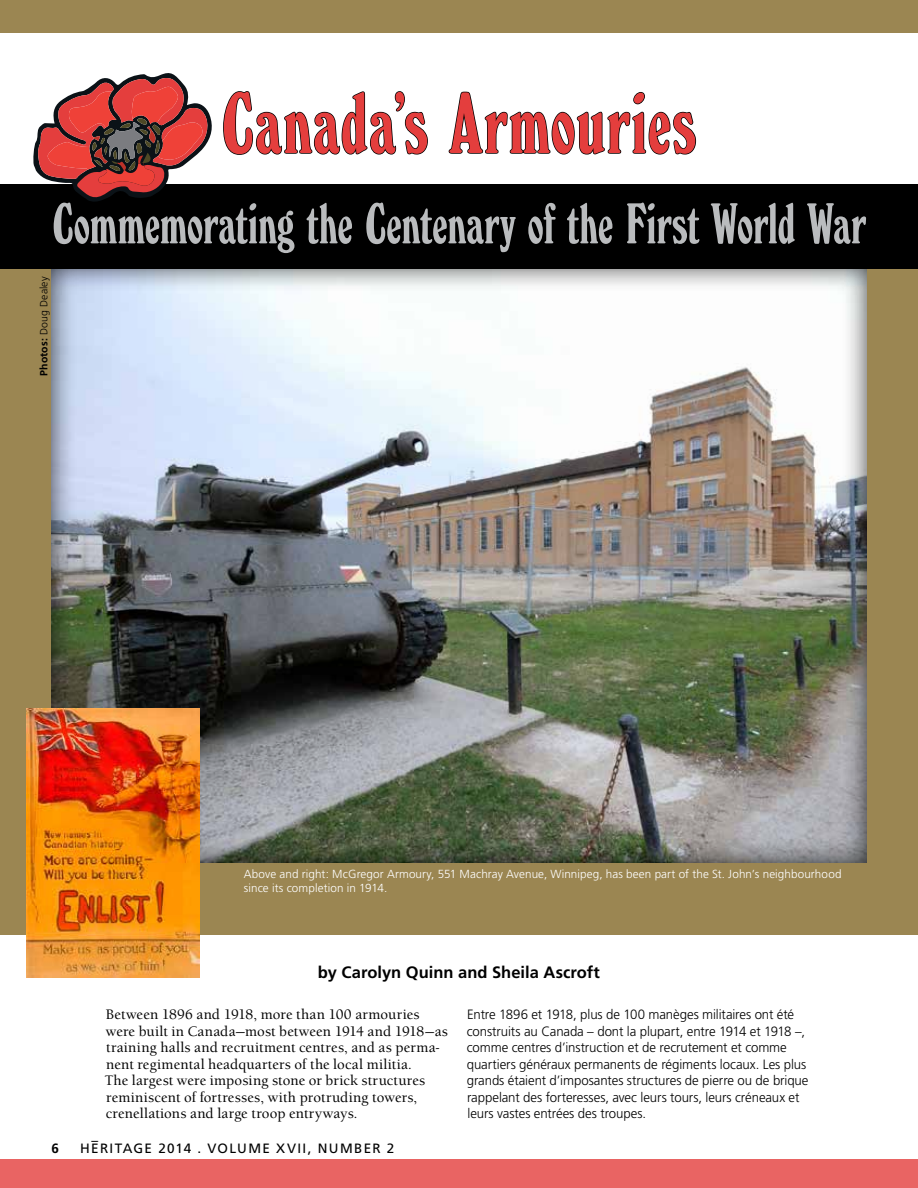
<style>
.page{position:relative;width:918px;height:1188px;background:#fff}
.page>*{position:absolute;margin:0;border:0;box-sizing:border-box;transform-origin:0 0}
.t1{font:90px "Windsor Elongated D";letter-spacing:.025em;color:#e43e3d}
.t2{font:60px "Windsor Elongated D";letter-spacing:.005em;color:#babcbe}
.t3{font:700 16.5px "Frutiger";color:#000}
.t4{font:500 14.25px/16.5px "Berkeley Old Style Itc T";letter-spacing:.01em;color:#000}
.t5{font:300 13.5px/16.5px "Frutiger";letter-spacing:-.005em;color:#000}
.t6{font:13.5px "Frutiger";letter-spacing:.1em;color:#000}
.t7{font:700 13.5px "Frutiger";color:#000}
.t8{font:300 11.7px/13.5px "Frutiger";letter-spacing:.01em;color:#fff}
.t9{font:300 10.5px "Frutiger";letter-spacing:.01em;color:#000}
.s1{font-weight:700}
</style>
<div class="page">
<div style="left:0;top:268px;width:918px;height:667px;background:#9b8652"></div>
<div style="left:51px;top:266px;width:818px;height:597px;background:#000;opacity:.75"></div>
<div style="left:0;top:184px;width:918px;height:84px;background:#000"></div>
<svg style="left:223px;top:91px;width:205px;height:64px"></svg>
<svg style="left:448px;top:91px;width:249px;height:64px"></svg>
<svg style="left:33px;top:73px;width:179px;height:129px"></svg>
<img style="left:27px;top:708px;width:172px;height:270px">
<div style="left:0;top:0;width:918px;height:32px;background:#9b8652"></div>
<div style="left:0;top:1160px;width:918px;height:28px;background:#e96463"></div>
<h1 class="t1" style="left:222px;top:74px;width:475px">Canada’s Armouries</h1>
<h2 class="t2" style="left:52px;top:191px;width:815px">Commemorating the Centenary of the First World War</h2>
<p class="t9" style="left:38px;top:376px;width:101px;rotate:-90deg"><span class="s1">Photos:</span> Doug Dealey</p>
<p class="t8" style="left:244px;top:867px;width:599px">Above and right: McGregor Armoury, 551 Machray Avenue, Winnipeg, has been part of the St. John’s neighbourhood since its completion in 1914.</p>
<p class="t3" style="left:318px;top:963px;width:284px">by Carolyn Quinn and Sheila Ascroft</p>
<p class="t4" style="left:105px;top:1006px;width:345px">Between 1896 and 1918, more than 100 armouries were built in Canada—most between 1914 and 1918—as training halls and recruitment centres, and as perma&shy;nent regimental headquarters of the local militia.<br>The largest were imposing stone or brick structures reminiscent of fortresses, with protruding towers, crenellations and large troop entryways.</p>
<p class="t5" style="left:467px;top:1006px;width:343px">Entre 1896 et 1918, plus de 100 manèges militaires ont été construits au Canada – dont la plupart, entre 1914 et 1918 –, comme centres d’instruction et de recrutement et comme quartiers généraux permanents de régiments locaux. Les plus grands étaient d’imposantes structures de pierre ou de brique rappelant des forteresses, avec leurs tours, leurs créneaux et leurs vastes entrées des troupes.</p>
<p class="t6" style="left:92px;top:1133px;width:8px">–</p>
<p class="t7" style="left:51px;top:1140px;width:9px">6</p>
<p class="t6" style="left:80px;top:1140px;width:316px">HERITAGE 2014 . VOLUME XVII, NUMBER 2</p>
</div>
